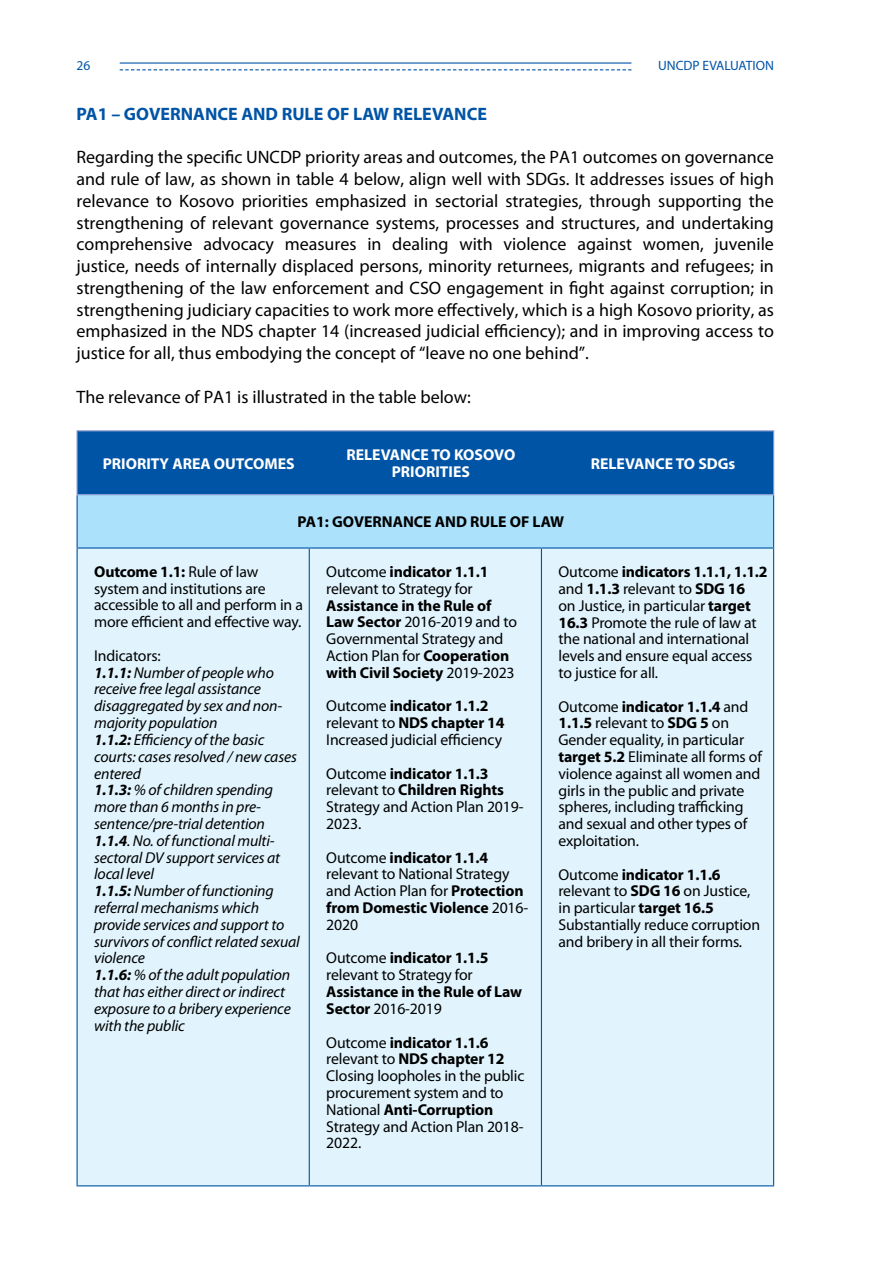
<style>
.page{position:relative;width:893px;height:1263px;background:#fff}
.page>*{position:absolute;margin:0;border:0;box-sizing:border-box;transform-origin:0 0}
.t1{font:18px/21.8px "Myriad Pro";color:#000;text-align:justify}
.t2{font:700 18px "Myriad Pro";color:#0054a6}
.t3{font:15.75px/16.8px "Myriad Pro";letter-spacing:-.01em;color:#000}
.t4{font:italic 15.75px/16.8px "Myriad Pro";letter-spacing:-.01em;color:#000}
.t5{font:700 15.75px/16.8px "Myriad Pro";letter-spacing:-.01em;color:#000}
.t6{font:700 15.75px/16.8px "Myriad Pro";color:#fff;text-align:center}
.t7{font:13.5px "Myriad Pro";color:#0054a6}
.s1{font-weight:700}
.s2{font-style:normal}
.s3{font-weight:400}
</style>
<div class="page">
<hr style="left:120px;top:62px;width:511px;height:2px;background:#0054a6">
<svg style="left:120px;top:69px;width:511px;height:1px"></svg>
<div style="left:78px;top:431px;width:695px;height:63px;background:#0054a6"></div>
<div style="left:77px;top:495px;width:697px;height:53px;background:#abe1fa"></div>
<div style="left:78px;top:549px;width:695px;height:636px;background:#e1f4fd"></div>
<hr style="left:309px;top:431px;width:1px;height:63px;background:#0054a6">
<hr style="left:541px;top:431px;width:1px;height:63px;background:#0054a6">
<hr style="left:77px;top:495px;width:1px;height:52px;background:#0054a6">
<hr style="left:773px;top:495px;width:1px;height:52px;background:#0054a6">
<hr style="left:77px;top:547px;width:232px;height:2px;background:#0054a6">
<hr style="left:77px;top:549px;width:1px;height:636px;background:#0054a6">
<hr style="left:309px;top:547px;width:232px;height:2px;background:#0054a6">
<hr style="left:309px;top:549px;width:1px;height:636px;background:#0054a6">
<hr style="left:541px;top:547px;width:233px;height:2px;background:#0054a6">
<hr style="left:541px;top:549px;width:1px;height:636px;background:#0054a6">
<hr style="left:773px;top:549px;width:1px;height:636px;background:#0054a6">
<hr style="left:77px;top:1185px;width:232px;height:1px;background:#0054a6">
<hr style="left:309px;top:1185px;width:232px;height:1px;background:#0054a6">
<hr style="left:541px;top:1185px;width:233px;height:1px;background:#0054a6">
<hr style="left:77px;top:430px;width:232px;height:1px;background:#8394ca">
<hr style="left:77px;top:431px;width:1px;height:63px;background:#8394ca">
<hr style="left:309px;top:430px;width:232px;height:1px;background:#8394ca">
<hr style="left:541px;top:430px;width:233px;height:1px;background:#8394ca">
<hr style="left:773px;top:431px;width:1px;height:63px;background:#8394ca">
<hr style="left:77px;top:494px;width:232px;height:1px;background:#8394ca">
<hr style="left:309px;top:494px;width:232px;height:1px;background:#8394ca">
<hr style="left:541px;top:494px;width:233px;height:1px;background:#8394ca">
<p class="t7" style="left:77px;top:58px;width:15px">26</p>
<p class="t7" style="left:658px;top:58px;width:117px">UNCDP EVALUATION</p>
<p class="t2" style="left:77px;top:102px;width:412px">PA1 – GOVERNANCE AND RULE OF LAW RELEVANCE</p>
<p class="t1" style="left:77px;top:146px;width:699px">Regarding the specific UNCDP priority areas and outcomes, the PA1 outcomes on governance and rule of law, as shown in table 4 below, align well with SDGs. It addresses issues of high relevance to Kosovo priorities emphasized in sectorial strategies, through supporting the strengthening of relevant governance systems, processes and structures, and undertaking comprehensive advocacy measures in dealing with violence against women, juvenile justice, needs of internally displaced persons, minority returnees, migrants and refugees; in strengthening of the law enforcement and CSO engagement in fight against corruption; in strengthening judiciary capacities to work more effectively, which is a high Kosovo priority, as emphasized in the NDS chapter 14 (increased judicial efficiency); and in improving access to justice for all, thus embodying the concept of “leave no one behind”.</p>
<p class="t1" style="left:77px;top:385px;width:396px">The relevance of PA1 is illustrated in the table below:</p>
<p class="t6" style="left:103px;top:454px;width:193px">PRIORITY AREA OUTCOMES</p>
<p class="t6" style="left:346px;top:446px;width:170px">RELEVANCE TO KOSOVO<br>PRIORITIES</p>
<p class="t6" style="left:591px;top:454px;width:146px">RELEVANCE TO SDGs</p>
<p class="t5" style="left:298px;top:513px;width:268px">PA1: GOVERNANCE AND RULE OF LAW</p>
<p class="t3" style="left:94px;top:563px;width:210px"><span class="s1">Outcome 1.1:</span> Rule of law system and institutions are accessible to all and perform in a more efficient and effective way.</p>
<p class="t4" style="left:94px;top:647px;width:207px"><span class="s2">Indicators:<br></span><span class="s1">1.1.1:</span> Number of people who receive free legal assistance disaggregated by sex and non&shy;majority population<br><span class="s1">1.1.2:</span> Efficiency of the basic courts: cases resolved / new cases entered<br><span class="s1">1.1.3:</span> % of children spending more than 6 months in pre&shy;sentence/pre-trial detention<br><span class="s1">1.1.4</span>. No. of functional multi&shy;sectoral DV support services at local level<br><span class="s1">1.1.5:</span> Number of functioning referral mechanisms which provide services and support to survivors of conflict related sexual violence<br><span class="s1">1.1.6:</span> % of the adult population that has either direct or indirect exposure to a bribery experience with the public</p>
<p class="t3" style="left:326px;top:563px;width:164px">Outcome <span class="s1">indicator 1.1.1 </span>relevant to Strategy for</p>
<p class="t3" style="left:326px;top:597px;width:192px"><span class="s1">Assistance in the Rule of<br>Law Sector</span> 2016-2019 and to<br>Governmental Strategy and<br>Action Plan for <span class="s1">Cooperation with Civil Society</span> 2019-2023</p>
<p class="t3" style="left:326px;top:697px;width:180px">Outcome <span class="s1">indicator 1.1.2 </span>relevant to <span class="s1">NDS chapter 14<br></span>Increased judicial efficiency</p>
<p class="t3" style="left:326px;top:765px;width:199px">Outcome <span class="s1">indicator 1.1.3 </span>relevant to <span class="s1">Children Rights<br></span>Strategy and Action Plan 2019-<br>2023.</p>
<p class="t3" style="left:326px;top:849px;width:203px">Outcome <span class="s1">indicator 1.1.4 </span>relevant to National Strategy and Action Plan for <span class="s1">Protection from Domestic Violence</span> 2016-<br>2020</p>
<p class="t3" style="left:326px;top:949px;width:164px">Outcome <span class="s1">indicator 1.1.5 </span>relevant to Strategy for</p>
<p class="t5" style="left:326px;top:983px;width:197px">Assistance in the Rule of Law<br>Sector <span class="s3">2016-2019</span></p>
<p class="t3" style="left:326px;top:1033px;width:200px">Outcome <span class="s1">indicator 1.1.6 </span>relevant to <span class="s1">NDS chapter 12<br></span>Closing loopholes in the public procurement system and to<br>National <span class="s1">Anti-Corruption<br></span>Strategy and Action Plan 2018-<br>2022.</p>
<p class="t3" style="left:558px;top:563px;width:211px">Outcome <span class="s1">indicators 1.1.1, 1.1.2 </span>and <span class="s1">1.1.3</span> relevant to <span class="s1">SDG 16<br></span>on Justice, in particular <span class="s1">target<br>16.3</span> Promote the rule of law at the national and international levels and ensure equal access to justice for all.</p>
<p class="t3" style="left:558px;top:698px;width:205px">Outcome <span class="s1">indicator 1.1.4</span> and<br><span class="s1">1.1.5</span> relevant to <span class="s1">SDG 5</span> on<br>Gender equality, in particular <span class="s1">target 5.2</span> Eliminate all forms of violence against all women and girls in the public and private spheres, including trafficking and sexual and other types of exploitation.</p>
<p class="t3" style="left:558px;top:866px;width:203px">Outcome <span class="s1">indicator 1.1.6 </span>relevant to <span class="s1">SDG 16</span> on Justice, in particular <span class="s1">target 16.5<br></span>Substantially reduce corruption and bribery in all their forms.</p>
</div>
